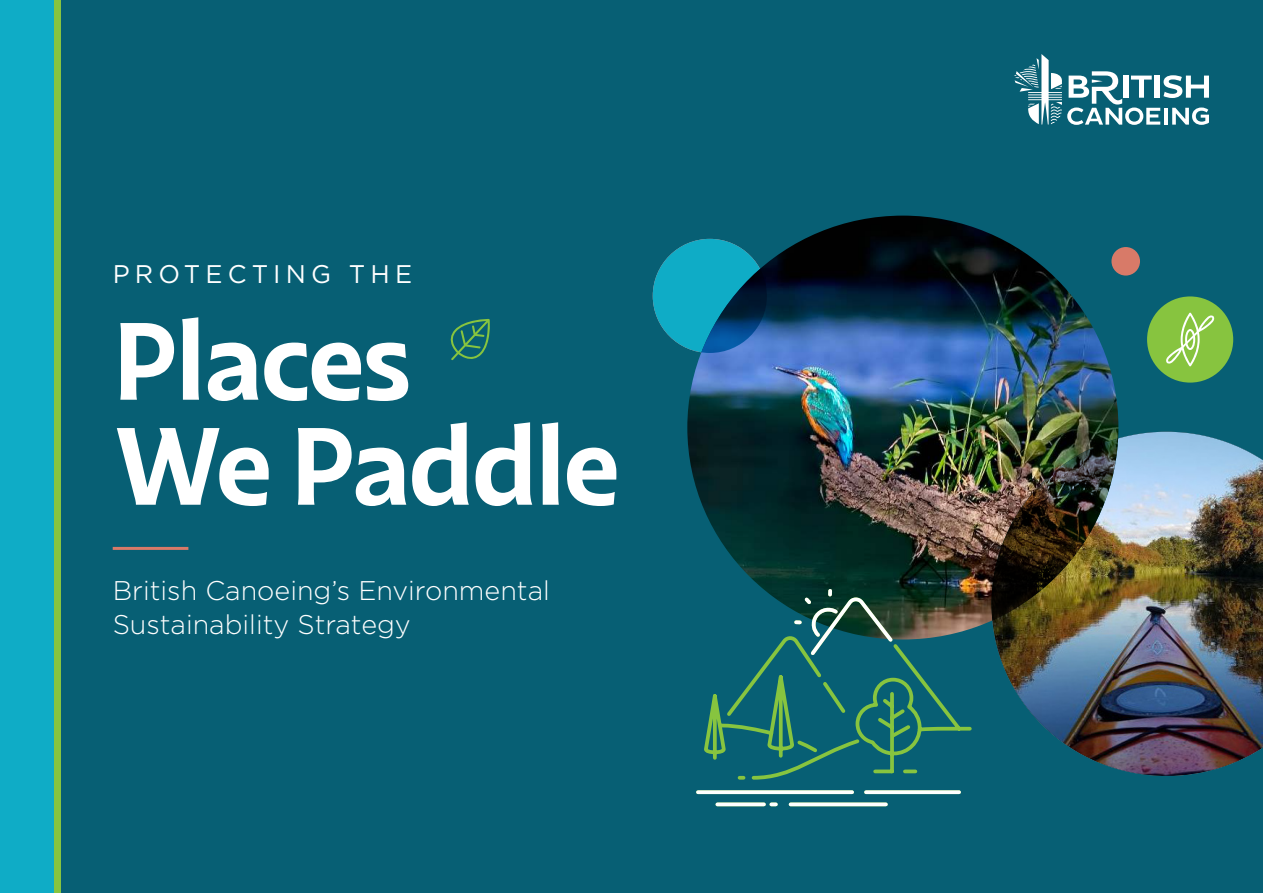
<style>
.page{position:relative;width:1263px;height:893px;background:#075f74}
.page>*{position:absolute;margin:0;border:0;box-sizing:border-box;transform-origin:0 0}
.t1{font:700 108px/105px "Highgate";letter-spacing:-.02em;color:#fff}
.t2{font:300 27px/34.5px "Gotham HTF";color:#fff}
.t3{font:25.5px "Gotham HTF";letter-spacing:.2em;color:#fff}
</style>
<div class="page">
<hr style="left:113px;top:547px;width:75px;height:3px;background:#d87a68">
<img style="left:687px;top:216px;width:431px;height:412px">
<svg style="left:1014px;top:54px;width:195px;height:71px"></svg>
<img style="left:991px;top:432px;width:272px;height:344px">
<svg style="left:694px;top:587px;width:279px;height:220px"></svg>
<svg style="left:450px;top:319px;width:40px;height:41px"></svg>
<svg style="left:792px;top:587px;width:104px;height:71px"></svg>
<svg style="left:698px;top:790px;width:154px;height:4px"></svg>
<svg style="left:866px;top:790px;width:93px;height:4px"></svg>
<svg style="left:717px;top:802px;width:47px;height:4px"></svg>
<svg style="left:771px;top:802px;width:5px;height:4px"></svg>
<svg style="left:790px;top:802px;width:96px;height:4px"></svg>
<div style="left:0;top:0;width:54px;height:893px;background:#0facc6"></div>
<div style="left:1147px;top:296px;width:86px;height:87px;background:#87c43f;border-radius:50%"></div>
<svg style="left:1166px;top:313px;width:49px;height:53px"></svg>
<div style="left:54px;top:0;width:6px;height:893px;background:#87c43f"></div>
<svg style="left:653px;top:239px;width:114px;height:114px;background:#0b8aa9"></svg>
<div style="left:1111px;top:247px;width:29px;height:29px;background:#d87a68;border-radius:50%"></div>
<p class="t3" style="left:113px;top:259px;width:301px">PROTECTING THE</p>
<h1 class="t1" style="left:113px;top:317px;width:508px">Places<br>We Paddle</h1>
<p class="t2" style="left:113px;top:575px;width:439px">British Canoeing’s Environmental<br>Sustainability Strategy</p>
</div>
